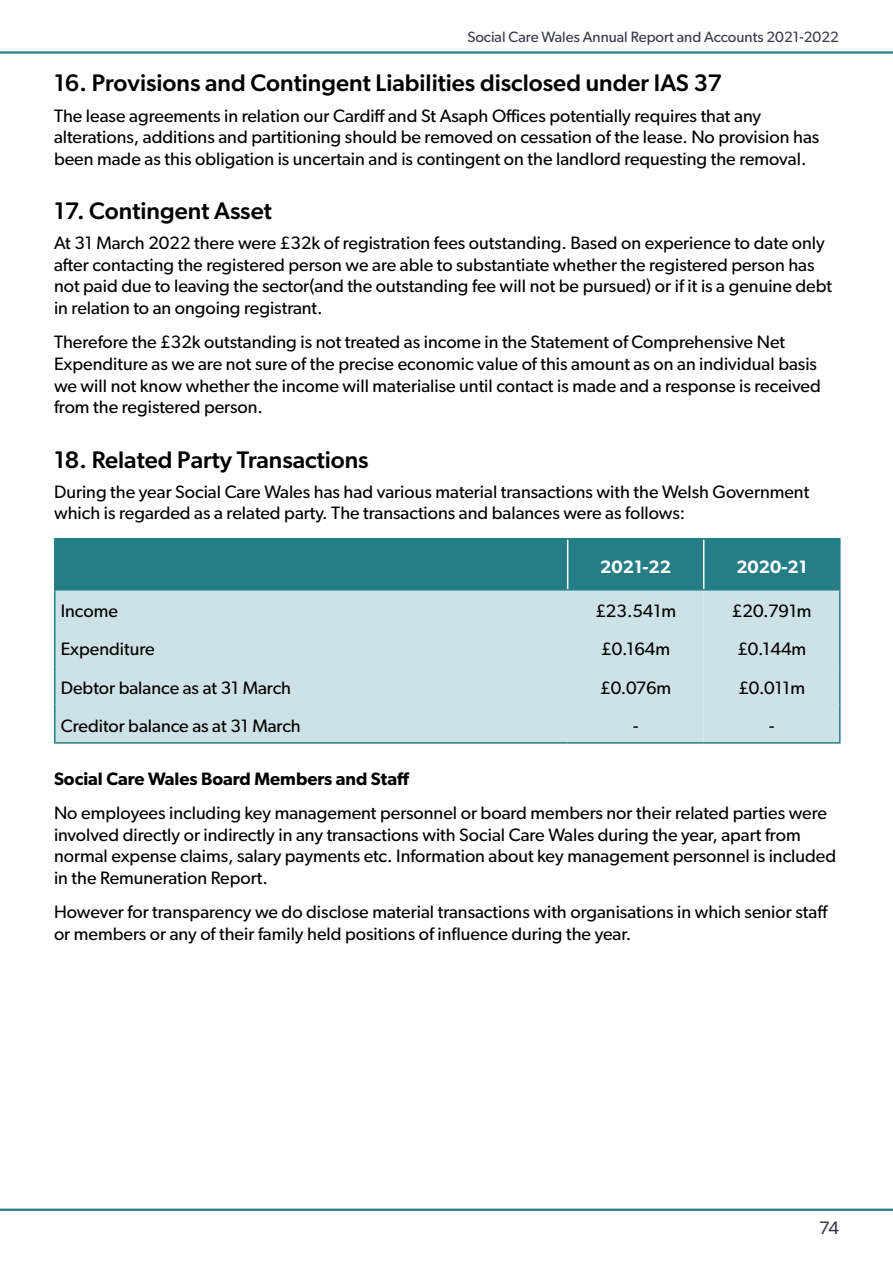
<style>
.page{position:relative;width:893px;height:1263px;background:#fff}
.page>*{position:absolute;margin:0;border:0;box-sizing:border-box;transform-origin:0 0}
.Para_Sub-heading{font:500 24px "Gibson";color:#000}
.Body_Text{font:18px/21.6px "Gibson";color:#000}
.Para_Sub_Heading_02{font:600 18px "Gibson";color:#000}
.t1{font:600 18px "Gibson";color:#fff}
.t2{font:18px "Gibson";color:#37394b}
.t3{font:15px "Gibson";color:#37394b}
</style>
<div class="page">
<hr style="left:0;top:51px;width:893px;height:3px;background:#257d86">
<hr style="left:0;top:1208px;width:893px;height:3px;background:#257d86">
<svg style="left:56px;top:539px;width:783px;height:203px;background:#a2c8ce"></svg>
<hr style="left:839px;top:590px;width:2px;height:38px;background:#257d86">
<hr style="left:839px;top:628px;width:2px;height:38px;background:#257d86">
<hr style="left:839px;top:666px;width:2px;height:39px;background:#257d86">
<hr style="left:839px;top:705px;width:2px;height:37px;background:#257d86">
<hr style="left:54px;top:590px;width:2px;height:38px;background:#257d86">
<hr style="left:54px;top:628px;width:2px;height:38px;background:#257d86">
<hr style="left:54px;top:666px;width:2px;height:39px;background:#257d86">
<hr style="left:54px;top:705px;width:2px;height:37px;background:#257d86">
<hr style="left:54px;top:742px;width:514px;height:2px;background:#257d86">
<hr style="left:568px;top:742px;width:136px;height:2px;background:#257d86">
<hr style="left:704px;top:742px;width:137px;height:2px;background:#257d86">
<hr style="left:567px;top:539px;width:1px;height:50px;background:#fff">
<hr style="left:703px;top:539px;width:1px;height:50px;background:#fff">
<hr style="left:839px;top:539px;width:2px;height:50px;background:#257d86">
<hr style="left:54px;top:538px;width:514px;height:1px;background:#257d86">
<hr style="left:54px;top:539px;width:2px;height:50px;background:#257d86">
<hr style="left:568px;top:538px;width:136px;height:1px;background:#257d86">
<hr style="left:704px;top:538px;width:137px;height:1px;background:#257d86">
<hr style="left:54px;top:589px;width:514px;height:1px;background:#257d86">
<hr style="left:568px;top:589px;width:136px;height:1px;background:#257d86">
<hr style="left:704px;top:589px;width:137px;height:1px;background:#257d86">
<p class="t3" style="left:467px;top:28px;width:373px">Social Care Wales Annual Report and Accounts 2021-2022</p>
<h5 class="Para_Sub-heading" style="left:54px;top:69px;width:669px">16. Provisions and Contingent Liabilities disclosed under IAS 37</h5>
<p class="Body_Text" style="left:54px;top:104px;width:767px">The lease agreements in relation our Cardiff and St Asaph Offices potentially requires that any alterations, additions and partitioning should be removed on cessation of the lease. No provision has been made as this obligation is uncertain and is contingent on the landlord requesting the removal.</p>
<h5 class="Para_Sub-heading" style="left:54px;top:196px;width:219px">17. Contingent Asset</h5>
<p class="Body_Text" style="left:54px;top:232px;width:779px">At 31 March 2022 there were £32k of registration fees outstanding. Based on experience to date only after contacting the registered person we are able to substantiate whether the registered person has not paid due to leaving the sector(and the outstanding fee will not be pursued) or if it is a genuine debt in relation to an ongoing registrant.</p>
<p class="Body_Text" style="left:54px;top:331px;width:768px">Therefore the £32k outstanding is not treated as income in the Statement of Comprehensive Net Expenditure as we are not sure of the precise economic value of this amount as on an individual basis we will not know whether the income will materialise until contact is made and a response is received from the registered person.</p>
<h5 class="Para_Sub-heading" style="left:54px;top:445px;width:316px">18. Related Party Transactions</h5>
<p class="Body_Text" style="left:54px;top:480px;width:757px">During the year Social Care Wales has had various material transactions with the Welsh Government which is regarded as a related party. The transactions and balances were as follows:</p>
<p class="t1" style="left:600px;top:555px;width:72px">2021-22</p>
<p class="t1" style="left:736px;top:555px;width:72px">2020-21</p>
<p class="Body_Text" style="left:61px;top:600px;width:59px">Income</p>
<p class="Body_Text" style="left:595px;top:600px;width:82px">£23.541m</p>
<p class="Body_Text" style="left:732px;top:600px;width:81px">£20.791m</p>
<p class="Body_Text" style="left:61px;top:638px;width:95px">Expenditure</p>
<p class="Body_Text" style="left:601px;top:638px;width:70px">£0.164m</p>
<p class="Body_Text" style="left:737px;top:638px;width:70px">£0.144m</p>
<p class="Body_Text" style="left:61px;top:676px;width:232px">Debtor balance as at 31 March</p>
<p class="Body_Text" style="left:600px;top:676px;width:73px">£0.076m</p>
<p class="Body_Text" style="left:738px;top:676px;width:68px">£0.011m</p>
<p class="Body_Text" style="left:61px;top:715px;width:241px">Creditor balance as at 31 March</p>
<p class="Body_Text" style="left:633px;top:715px;width:7px">-</p>
<p class="Body_Text" style="left:769px;top:715px;width:7px">-</p>
<p class="Para_Sub_Heading_02" style="left:54px;top:768px;width:357px">Social Care Wales Board Members and Staff</p>
<p class="Body_Text" style="left:54px;top:802px;width:784px">No employees including key management personnel or board members nor their related parties were involved directly or indirectly in any transactions with Social Care Wales during the year, apart from normal expense claims, salary payments etc. Information about key management personnel is included in the Remuneration Report.</p>
<p class="Body_Text" style="left:54px;top:901px;width:775px">However for transparency we do disclose material transactions with organisations in which senior staff or members or any of their family held positions of influence during the year.</p>
<p class="t2" style="left:819px;top:1217px;width:21px">74</p>
</div>
